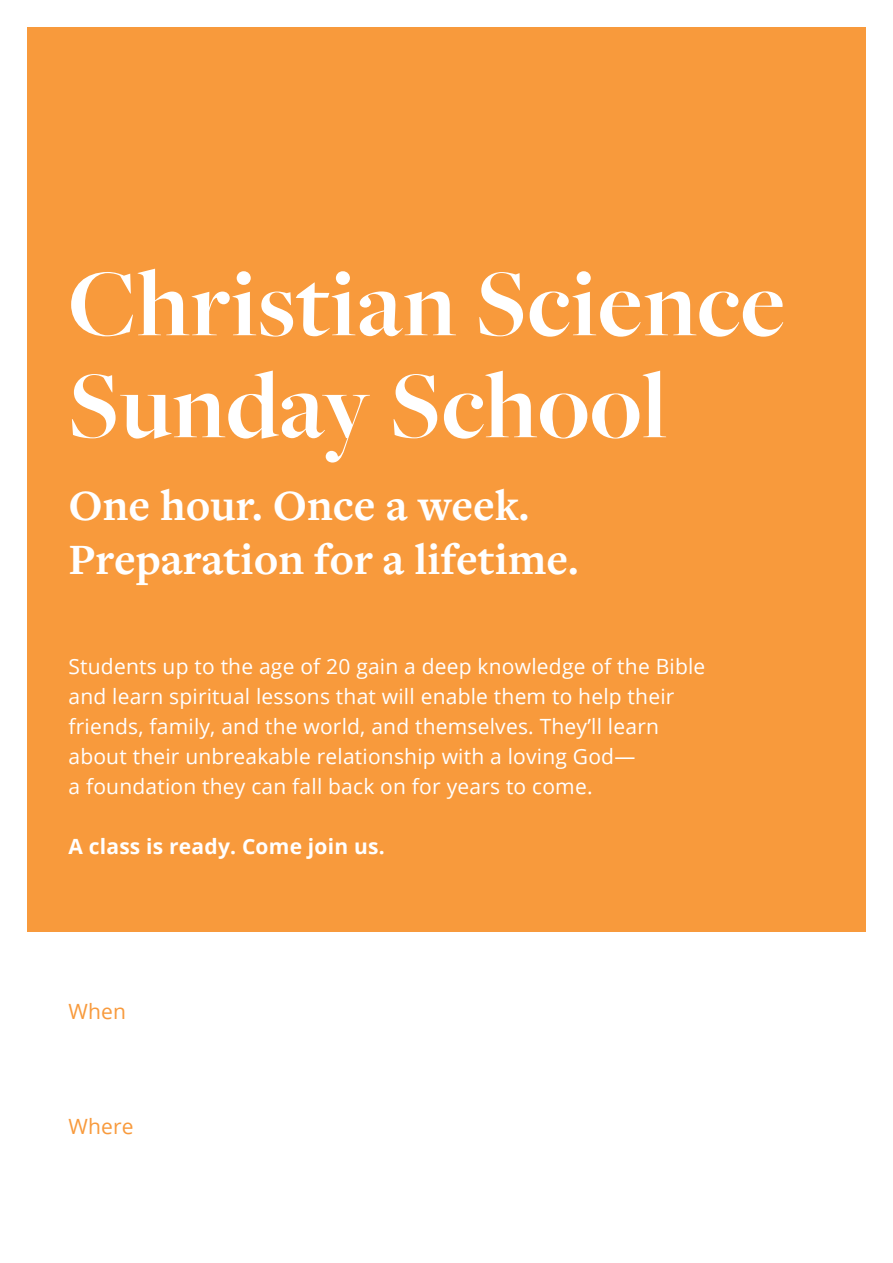
<style>
.page{position:relative;width:893px;height:1263px;background:#fff}
.page>*{position:absolute;margin:0;border:0;box-sizing:border-box;transform-origin:0 0}
.t1{font:700 99px/102px "Freight Big Pro";letter-spacing:.01em;color:#fff}
.t2{font:700 45px/54px "Freight Text Pro";color:#fff}
.t3{font:21px/30px "Open Sans";letter-spacing:.01em;color:#fff}
.t4{font:700 21px "Open Sans";letter-spacing:.01em;color:#fff}
.t5{font:21px "Open Sans";letter-spacing:.01em;color:#f89a3c}
</style>
<div class="page">
<div style="left:27px;top:27px;width:839px;height:905px;background:#f89a3c"></div>
<h1 class="t1" style="left:68px;top:251px;width:718px">Christian Science<br>Sunday School</h1>
<h2 class="t2" style="left:68px;top:477px;width:512px">One hour. Once a week.<br>Preparation for a lifetime.</h2>
<p class="t3" style="left:68px;top:651px;width:638px">Students up to the age of 20 gain a deep knowledge of the Bible and learn spiritual lessons that will enable them to help their friends, family, and the world, and themselves. They’ll learn about their unbreakable relationship with a loving God—<br>a foundation they can fall back on for years to come.</p>
<p class="t4" style="left:68px;top:831px;width:318px">A class is ready. Come join us.</p>
<p class="t5" style="left:68px;top:997px;width:59px">When</p>
<p class="t5" style="left:68px;top:1111px;width:67px">Where</p>
</div>
